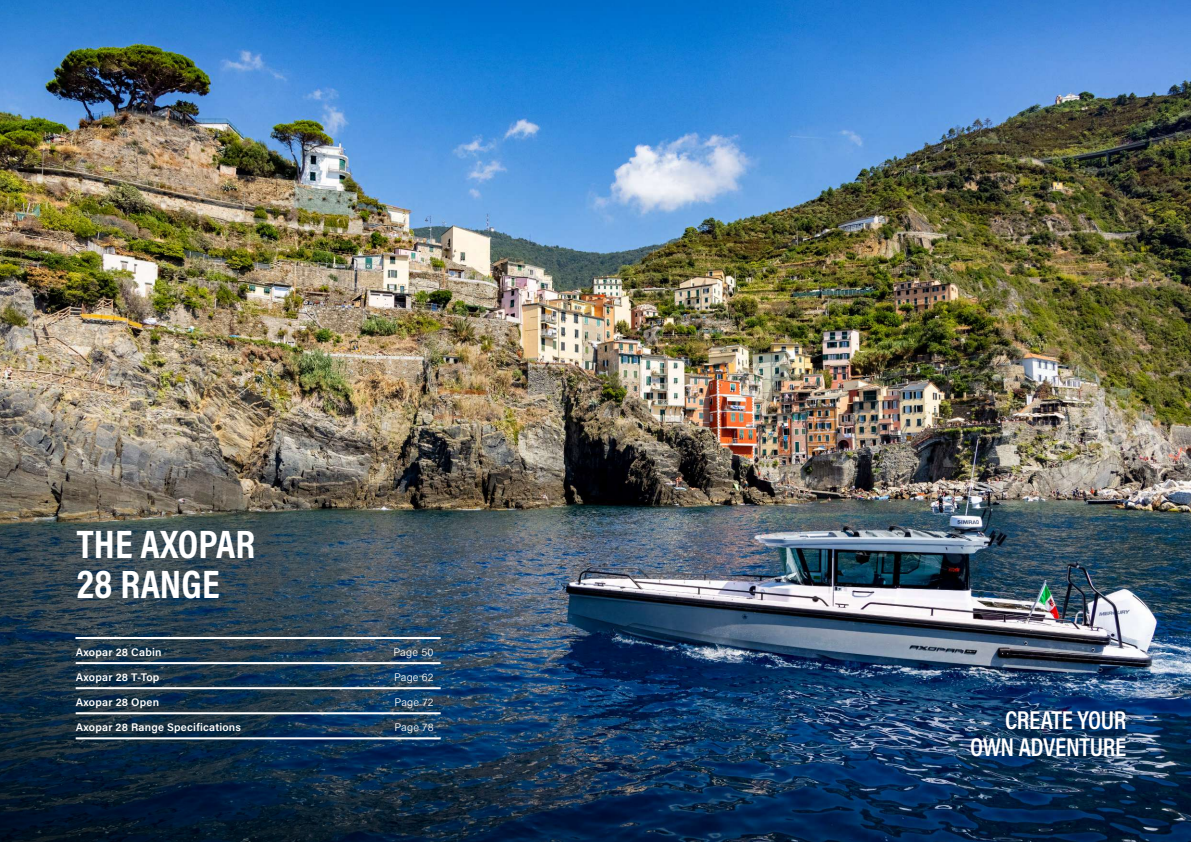
<style>
.page{position:relative;width:1191px;height:842px;background:#fff}
.page>*{position:absolute;margin:0;border:0;box-sizing:border-box;transform-origin:0 0}
.t1{font:700 40px/40px "Acumin Pro Cond";letter-spacing:.005em;color:#fff}
.t2{font:600 26px/27px "Acumin Pro Cond";letter-spacing:-.015em;color:#fff;text-align:right}
.t3{font:600 11px "Acumin Pro";letter-spacing:.02em;color:#fff}
.t4{font:300 11px "Acumin Pro";letter-spacing:.02em;color:#fff}
</style>
<div class="page">
<img style="left:0;top:0;width:1191px;height:842px">
<img style="left:0;top:421px;width:867px;height:421px">
<hr style="left:76px;top:662px;width:365px;height:2px;background:#fff">
<hr style="left:76px;top:687px;width:365px;height:2px;background:#fff">
<hr style="left:76px;top:712px;width:365px;height:2px;background:#fff">
<hr style="left:76px;top:737px;width:365px;height:2px;background:#fff">
<hr style="left:76px;top:637px;width:365px;height:2px;background:#fff">
<h1 class="t1" style="left:77px;top:523px;width:180px">THE AXOPAR<br>28 RANGE</h1>
<p class="t3" style="left:76px;top:644px;width:87px">Axopar 28 Cabin</p>
<p class="t3" style="left:76px;top:669px;width:85px">Axopar 28 T-Top</p>
<p class="t3" style="left:76px;top:694px;width:85px">Axopar 28 Open</p>
<p class="t3" style="left:76px;top:719px;width:167px">Axopar 28 Range Specifications</p>
<p class="t4" style="left:393px;top:644px;width:42px">Page 50</p>
<p class="t4" style="left:394px;top:669px;width:41px">Page 62</p>
<p class="t4" style="left:394px;top:694px;width:40px">Page 72</p>
<p class="t4" style="left:394px;top:719px;width:41px">Page 78</p>
<h2 class="t2" style="left:970px;top:706px;width:158px">CREATE YOUR<br>OWN ADVENTURE</h2>
</div>
